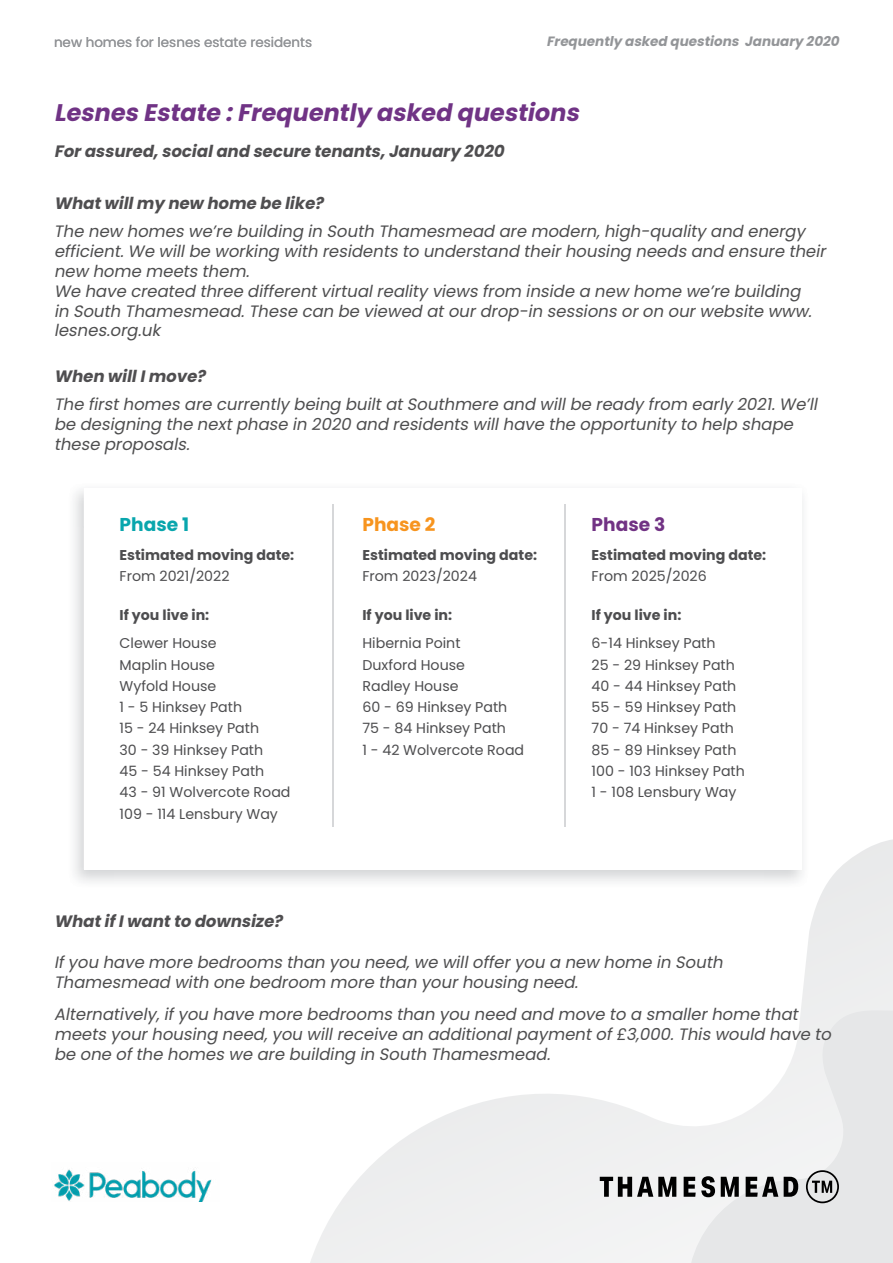
<style>
.page{position:relative;width:893px;height:1263px;background:#fff}
.page>*{position:absolute;margin:0;border:0;box-sizing:border-box;transform-origin:0 0}
.t1{font:italic 700 24px "Poppins";color:#703385}
.t2{font:700 18.6px "Poppins";color:#f7941e}
.t3{font:700 18.6px "Poppins";color:#713284}
.t4{font:700 18.6px "Poppins";color:#09a6ad}
.t5{font:italic 16.5px/19.8px "Poppins";color:#4e4e4f}
.t6{font:italic 700 16.5px "Poppins";color:#4f4e50}
.t7{font:14.25px/21.3px "Poppins";color:#4d4d4f}
.t8{font:700 14.25px "Poppins";color:#4d4d4f}
.t9{font:italic 700 13.5px "Poppins";color:#939598}
.t10{font:13.5px "Poppins";color:#939598}
</style>
<div class="page">
<svg style="left:310px;top:839px;width:583px;height:424px"></svg>
<svg style="left:676px;top:1007px;width:217px;height:256px"></svg>
<img style="left:54px;top:1169px;width:158px;height:32px">
<svg style="left:600px;top:1177px;width:76px;height:20px"></svg>
<svg style="left:684px;top:1176px;width:31px;height:21px"></svg>
<svg style="left:721px;top:1177px;width:18px;height:20px"></svg>
<svg style="left:746px;top:1177px;width:32px;height:20px"></svg>
<svg style="left:784px;top:1177px;width:14px;height:20px"></svg>
<svg style="left:806px;top:1170px;width:33px;height:33px"></svg>
<img style="left:763px;top:527px;width:46px;height:360px">
<img style="left:114px;top:870px;width:649px;height:17px">
<div style="left:84px;top:488px;width:717px;height:382px;background:#fff"></div>
<hr style="left:564px;top:505px;width:1px;height:322px;background:#d6d7d9">
<hr style="left:332px;top:505px;width:1px;height:322px;background:#d6d7d9">
<p class="t10" style="left:54px;top:34px;width:260px">new homes for lesnes estate residents</p>
<p class="t9" style="left:546px;top:33px;width:298px">Frequently asked questions January 2020</p>
<h1 class="t1" style="left:54px;top:98px;width:533px">LesnesEstate :Frequently asked questions</h1>
<p class="t6" style="left:54px;top:141px;width:456px">Forassured,socialand secure tenants,January 2020</p>
<p class="t6" style="left:54px;top:194px;width:276px">Whatwillmy new home be like?</p>
<p class="t5" style="left:54px;top:222px;width:778px">The new homeswe’re building in South Thamesmead are modern,high-quality and energy efficient.We willbe working with residentsto understand theirhousing needsand ensure their new home meetsthem.<br>We have created three differentvirtualreality viewsfrom inside a new home we’re building<br>in South Thamesmead.These can be viewed atourdrop-in sessionsoron ourwebsite www. lesnes.org.uk</p>
<p class="t6" style="left:54px;top:366px;width:158px">When willImove?</p>
<p class="t5" style="left:54px;top:394px;width:770px">The firsthomesare currently being builtatSouthmere and willbe ready from early 2021.We’ll be designing the nextphase in 2020 and residentswillhave the opportunity to help shape these proposals.</p>
<p class="t4" style="left:120px;top:514px;width:71px">Phase 1</p>
<p class="t8" style="left:120px;top:546px;width:176px">Estimated moving date:</p>
<p class="t7" style="left:120px;top:565px;width:111px">From 2021/2022</p>
<p class="t8" style="left:120px;top:606px;width:91px">If you live in:</p>
<p class="t7" style="left:120px;top:633px;width:172px">Clewer House<br>Maplin House<br>Wyfold House<br>1 - 5 Hinksey Path<br>15 - 24 Hinksey Path<br>30 - 39 Hinksey Path<br>45 - 54 Hinksey Path<br>43 - 91 Wolvercote Road<br>109 - 114 Lensbury Way</p>
<p class="t2" style="left:362px;top:514px;width:75px">Phase 2</p>
<p class="t8" style="left:362px;top:546px;width:176px">Estimated moving date:</p>
<p class="t7" style="left:362px;top:565px;width:116px">From 2023/2024</p>
<p class="t8" style="left:362px;top:606px;width:91px">If you live in:</p>
<p class="t7" style="left:362px;top:633px;width:163px">Hibernia Point<br>Duxford House<br>Radley House<br>60 - 69 Hinksey Path<br>75 - 84 Hinksey Path<br>1 - 42 Wolvercote Road</p>
<p class="t3" style="left:592px;top:514px;width:75px">Phase 3</p>
<p class="t8" style="left:592px;top:546px;width:176px">Estimated moving date:</p>
<p class="t7" style="left:592px;top:565px;width:117px">From 2025/2026</p>
<p class="t8" style="left:592px;top:606px;width:91px">If you live in:</p>
<p class="t7" style="left:592px;top:633px;width:155px">6-14 Hinksey Path<br>25 - 29 Hinksey Path<br>40 - 44 Hinksey Path<br>55 - 59 Hinksey Path<br>70 - 74 Hinksey Path<br>85 - 89 Hinksey Path<br>100 - 103 Hinksey Path<br>1 - 108 Lensbury Way</p>
<p class="t6" style="left:54px;top:911px;width:235px">WhatifIwantto downsize?</p>
<p class="t5" style="left:54px;top:952px;width:675px">Ifyou have more bedroomsthan you need,we willofferyou a new home in South<br>Thamesmead with one bedroom more than yourhousing need.</p>
<p class="t5" style="left:54px;top:1005px;width:783px">Alternatively,ifyou have more bedroomsthan you need and move to a smallerhome that meetsyourhousing need,you willreceive an additionalpaymentof£3,000.Thiswould have to be one ofthe homeswe are building in South Thamesmead.</p>
</div>
